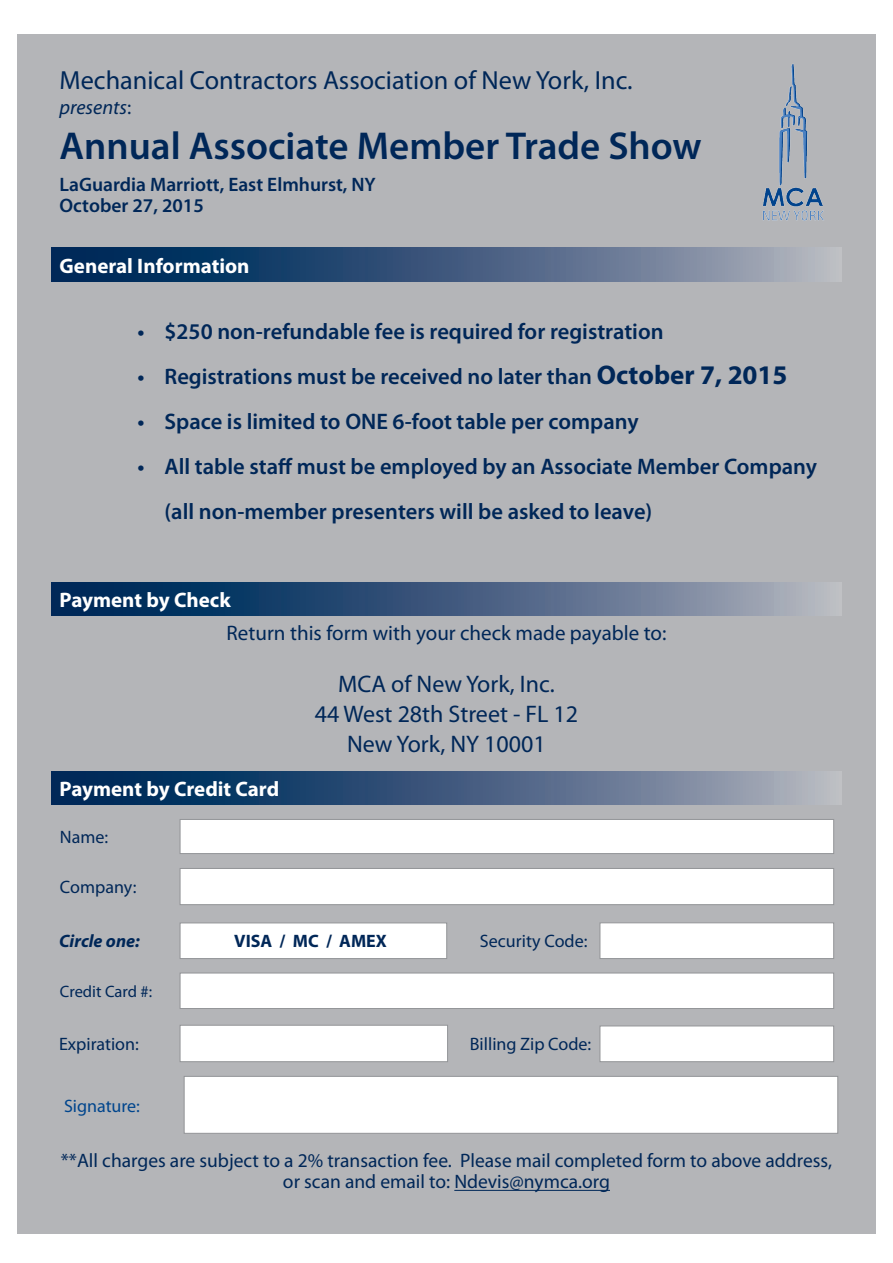
<style>
.page{position:relative;width:893px;height:1263px;background:#fff}
.page>*{position:absolute;margin:0;border:0;box-sizing:border-box;transform-origin:0 0}
.Front_cover_-_Title{font:600 39px "Myriad Pro";color:#002758}
.Front_cover_-_Title-2{font:26.25px "Myriad Pro";color:#002758}
.Table_-_Field_labels{font:24px "Myriad Pro";color:#002758}
.Table_-_Field_labels-2{font:600 22.5px/45px "Myriad Pro";color:#002758}
.Table_-_Section_labe{font:700 21px "Myriad Pro";color:#fff}
.Table_-_Field_labels-3{font:21px "Myriad Pro";color:#002758}
.Front_cover_-_Title-3{font:italic 20.25px "Myriad Pro";color:#002758}
.Table_-_Field_labels-4{font:19.5px/21px "Myriad Pro";color:#002758;text-align:center}
.Front_cover_-_Locati{font:600 19.5px "Myriad Pro";color:#002758}
.Table_-_Field_labels-5{font:18px "Myriad Pro";color:#002758}
.Table_-_Field_labels-6{font:700 18px "Myriad Pro";color:#002758}
.Table_-_Field_labels-7{font:italic 700 18px "Myriad Pro";color:#002758}
.Table_-_Field_labels-8{font:18px "Myriad Pro";color:#00458d}
.Table_-_Field_labels-9{font:16.5px "Myriad Pro";color:#002758}
.s1{font-style:normal}
.s2{font-weight:700;font-size:27px}
</style>
<div class="page">
<div style="left:17px;top:34px;width:859px;height:1199px;background:#b4b5b8"></div>
<img style="left:763px;top:64px;width:61px;height:157px">
<svg style="left:51px;top:582px;width:791px;height:33px;background:#466082"></svg>
<svg style="left:51px;top:771px;width:791px;height:34px;background:#466082"></svg>
<div style="left:180px;top:868px;width:654px;height:37px;background:#fff;border:1px solid #939598"></div>
<div style="left:180px;top:1025px;width:268px;height:37px;background:#fff;border:1px solid #939598"></div>
<div style="left:600px;top:923px;width:234px;height:36px;background:#fff;border:1px solid #939598"></div>
<div style="left:180px;top:819px;width:654px;height:35px;background:#fff;border:1px solid #939598"></div>
<div style="left:180px;top:973px;width:654px;height:36px;background:#fff;border:1px solid #939598"></div>
<div style="left:180px;top:923px;width:267px;height:36px;background:#fff;border:1px solid #939598"></div>
<div style="left:600px;top:1026px;width:234px;height:36px;background:#fff;border:1px solid #939598"></div>
<div style="left:184px;top:1076px;width:654px;height:57px;background:#fff;border:1px solid #939598"></div>
<hr style="left:454px;top:1190px;width:156px;height:1px;background:#002758">
<svg style="left:51px;top:248px;width:791px;height:34px;background:#466082"></svg>
<p class="Front_cover_-_Title-2" style="left:60px;top:64px;width:575px">Mechanical Contractors Association of New York, Inc.</p>
<p class="Front_cover_-_Title-3" style="left:60px;top:95px;width:73px">presents<span class="s1">:</span></p>
<p class="Front_cover_-_Title" style="left:60px;top:121px;width:644px">Annual Associate Member Trade Show</p>
<p class="Front_cover_-_Locati" style="left:60px;top:172px;width:318px">LaGuardia Marriott, East Elmhurst, NY</p>
<p class="Front_cover_-_Locati" style="left:60px;top:193px;width:146px">October 27, 2015</p>
<p class="Table_-_Section_labe" style="left:60px;top:252px;width:192px">General Information</p>
<p class="Table_-_Field_labels-2" style="left:137px;top:309px;width:528px">• $250 non-refundable fee is required for registration</p>
<p class="Table_-_Field_labels-2" style="left:137px;top:354px;width:652px">• Registrations must be received no later than <span class="s2">October 7, 2015</span></p>
<p class="Table_-_Field_labels-2" style="left:137px;top:399px;width:503px">• Space is limited to ONE 6-foot table per company</p>
<p class="Table_-_Field_labels-2" style="left:164px;top:444px;width:654px;text-indent:-27px">• All table staff must be employed by an Associate Member Company (all non-member presenters will be asked to leave)</p>
<p class="Table_-_Section_labe" style="left:60px;top:586px;width:173px">Payment by Check</p>
<p class="Table_-_Field_labels-3" style="left:227px;top:620px;width:441px">Return this form with your check made payable to:</p>
<p class="Table_-_Field_labels" style="left:338px;top:669px;width:218px">MCA of New York, Inc.</p>
<p class="Table_-_Field_labels" style="left:315px;top:699px;width:265px">44 West 28th Street - FL 12</p>
<p class="Table_-_Field_labels" style="left:347px;top:729px;width:200px">New York, NY 10001</p>
<p class="Table_-_Section_labe" style="left:60px;top:775px;width:221px">Payment by Credit Card</p>
<p class="Table_-_Field_labels-5" style="left:60px;top:826px;width:50px">Name:</p>
<p class="Table_-_Field_labels-5" style="left:60px;top:876px;width:78px">Company:</p>
<p class="Table_-_Field_labels-7" style="left:59px;top:929px;width:82px">Circle one:</p>
<p class="Table_-_Field_labels-6" style="left:234px;top:929px;width:154px">VISA / MC / AMEX</p>
<p class="Table_-_Field_labels-9" style="left:60px;top:981px;width:94px">Credit Card #:</p>
<p class="Table_-_Field_labels-5" style="left:59px;top:1033px;width:81px">Expiration:</p>
<p class="Table_-_Field_labels-5" style="left:480px;top:930px;width:109px">Security Code:</p>
<p class="Table_-_Field_labels-5" style="left:470px;top:1033px;width:123px">Billing Zip Code:</p>
<p class="Table_-_Field_labels-8" style="left:64px;top:1094px;width:77px">Signature:</p>
<p class="Table_-_Field_labels-4" style="left:61px;top:1150px;width:773px">**All charges are subject to a 2% transaction fee. Please mail completed form to above address, or scan and email to: Ndevis@nymca.org</p>
</div>
